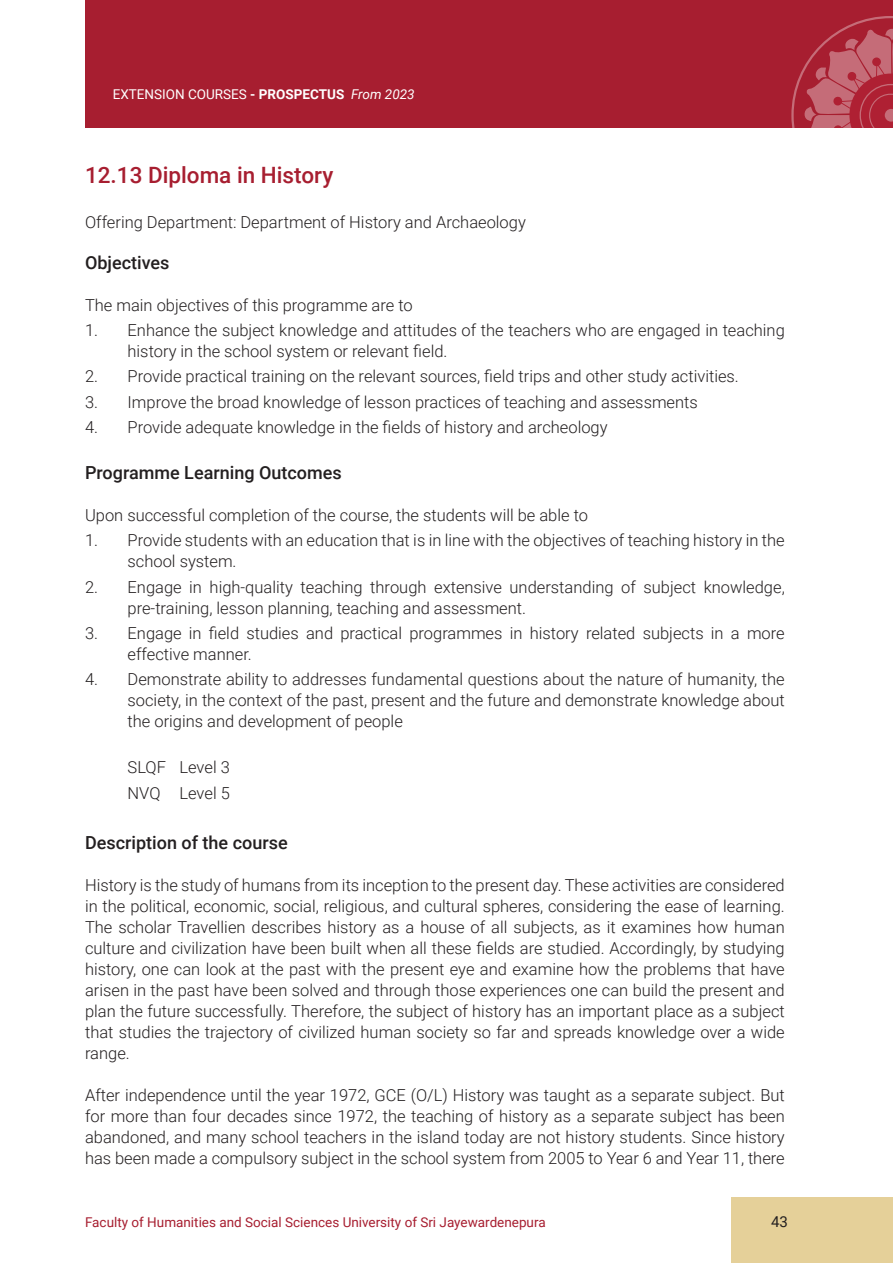
<style>
.page{position:relative;width:893px;height:1263px;background:#fff}
.page>*{position:absolute;margin:0;border:0;box-sizing:border-box;transform-origin:0 0}
.t1{font:500 22.5px "Roboto";color:#a71e30}
.t2{font:500 18px "Roboto";color:#231f20}
.t3{font:300 16.5px/21px "Roboto";color:#231f20}
.t4{font:15px "Roboto";color:#231f20}
.t5{font:13.5px "Roboto";color:#a71e30}
.t6{font:13.5px "Roboto";color:#fff}
.s1{font-weight:700}
.s2{font-style:italic}
</style>
<div class="page">
<div style="left:731px;top:1197px;width:162px;height:66px;background:#e5d099"></div>
<div style="left:85px;top:0;width:808px;height:128px;background:#a71e30"></div>
<svg style="left:791px;top:16px;width:102px;height:112px"></svg>
<p class="t6" style="left:113px;top:85px;width:303px">EXTENSION COURSES <span class="s1">- PROSPECTUS</span> <span class="s2">From 2023</span></p>
<h1 class="t1" style="left:85px;top:159px;width:250px">12.13 Diploma in History</h1>
<p class="t3" style="left:85px;top:211px;width:442px">Offering Department: Department of History and Archaeology</p>
<p class="t2" style="left:85px;top:250px;width:86px">Objectives</p>
<p class="t3" style="left:85px;top:294px;width:329px">The main objectives of this programme are to</p>
<p class="t3" style="left:128px;top:319px;width:659px;text-indent:-43px">1. Enhance the subject knowledge and attitudes of the teachers who are engaged in teaching history in the school system or relevant field.</p>
<p class="t3" style="left:85px;top:365px;width:655px">2. Provide practical training on the relevant sources, field trips and other study activities.</p>
<p class="t3" style="left:85px;top:390px;width:614px">3. Improve the broad knowledge of lesson practices of teaching and assessments</p>
<p class="t3" style="left:85px;top:416px;width:524px">4. Provide adequate knowledge in the fields of history and archeology</p>
<p class="t2" style="left:85px;top:460px;width:258px">Programme Learning Outcomes</p>
<p class="t3" style="left:85px;top:504px;width:505px">Upon successful completion of the course, the students will be able to</p>
<p class="t3" style="left:128px;top:529px;width:659px;text-indent:-43px">1. Provide students with an education that is in line with the objectives of teaching history in the school system.</p>
<p class="t3" style="left:128px;top:575px;width:659px;text-indent:-43px">2. Engage in high-quality teaching through extensive understanding of subject knowledge, pre-training, lesson planning, teaching and assessment.</p>
<p class="t3" style="left:128px;top:622px;width:659px;text-indent:-43px">3. Engage in field studies and practical programmes in history related subjects in a more effective manner.</p>
<p class="t3" style="left:128px;top:668px;width:659px;text-align:justify;text-indent:-43px">4. Demonstrate ability to addresses fundamental questions about the nature of humanity, the society, in the context of the past, present and the future and demonstrate knowledge about the origins and development of people</p>
<p class="t3" style="left:128px;top:754px;width:104px;line-height:25.2px">SLQF Level 3<br>NVQ Level 5</p>
<p class="t2" style="left:85px;top:830px;width:204px">Description of the course</p>
<p class="t3" style="left:85px;top:874px;width:701px;text-align:justify">History is the study of humans from its inception to the present day. These activities are considered in the political, economic, social, religious, and cultural spheres, considering the ease of learning.<br>The scholar Travellien describes history as a house of all subjects, as it examines how human culture and civilization have been built when all these fields are studied. Accordingly, by studying history, one can look at the past with the present eye and examine how the problems that have arisen in the past have been solved and through those experiences one can build the present and plan the future successfully. Therefore, the subject of history has an important place as a subject that studies the trajectory of civilized human society so far and spreads knowledge over a wide range.</p>
<p class="t3" style="left:85px;top:1084px;width:701px;text-align:justify">After independence until the year 1972, GCE (O/L) History was taught as a separate subject. But for more than four decades since 1972, the teaching of history as a separate subject has been abandoned, and many school teachers in the island today are not history students. Since history has been made a compulsory subject in the school system from 2005 to Year 6 and Year 11, there</p>
<p class="t5" style="left:85px;top:1212px;width:462px">Faculty of Humanities and Social Sciences University of Sri Jayewardenepura</p>
<p class="t4" style="left:771px;top:1211px;width:18px">43</p>
</div>
